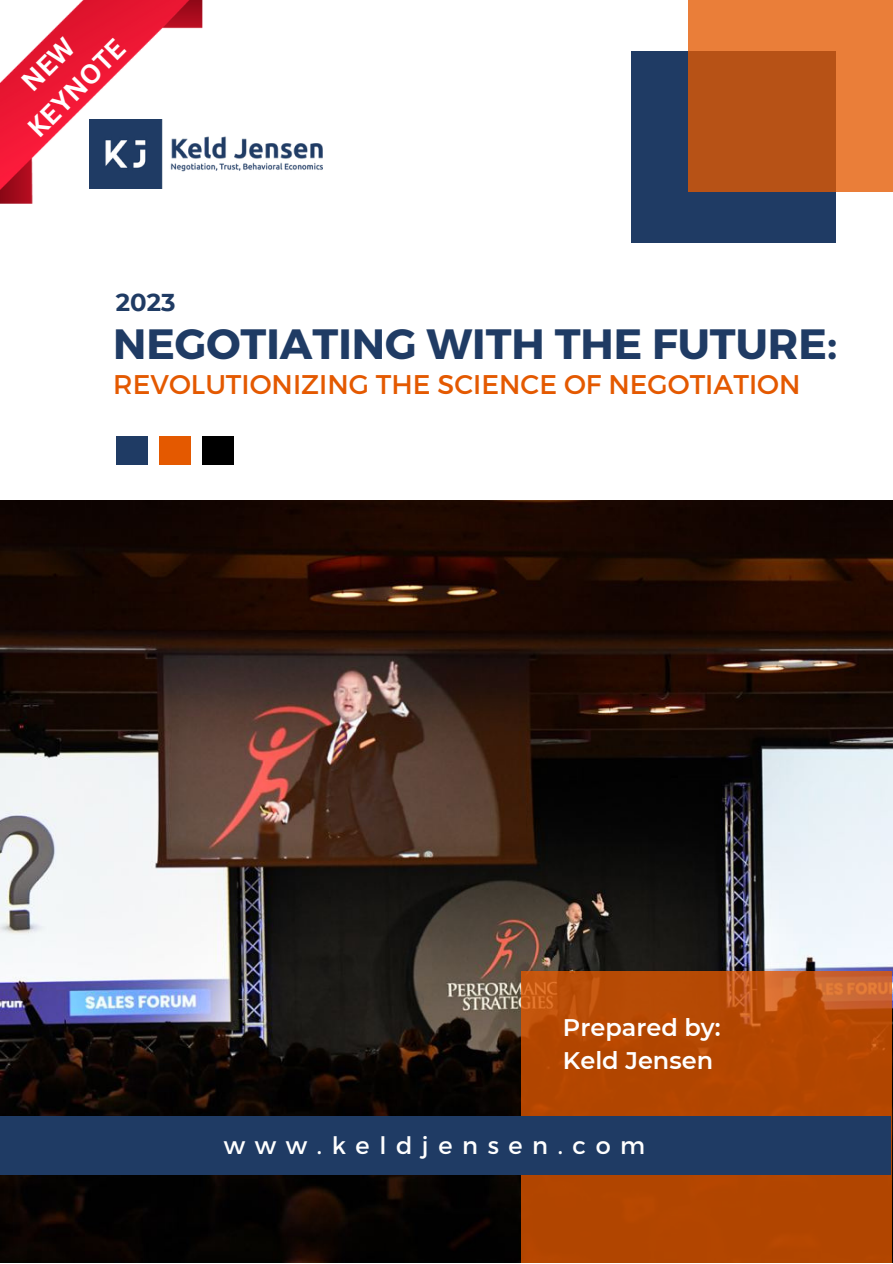
<style>
.page{position:relative;width:893px;height:1264px;background:#fff}
.page>*{position:absolute;margin:0;border:0;box-sizing:border-box;transform-origin:0 0}
.t1{font:700 42.3px "Montserrat";color:#1f3b64}
.t2{font:27px "Montserrat";color:#e45900}
.t3{font:700 26.7px/36.9px "Canva Sans";color:#fff;text-align:center}
.t4{font:700 24.3px "Montserrat";color:#1f3b64}
.t5{font:600 24px/32.5px "Montserrat";color:#fff}
.t6{font:24px "Montserrat";letter-spacing:.4em;color:#fff}
</style>
<div class="page">
<img style="left:0;top:500px;width:892px;height:762px">
<svg style="left:521px;top:971px;width:370px;height:291px;background:#b44804"></svg>
<div style="left:0;top:1115px;width:890px;height:59px;background:#1f3b64"></div>
<div style="left:116px;top:436px;width:32px;height:28px;background:#1f3b64"></div>
<div style="left:159px;top:436px;width:32px;height:28px;background:#e45900"></div>
<div style="left:202px;top:436px;width:32px;height:28px;background:#000"></div>
<img style="left:202px;top:136px;width:120px;height:35px">
<div style="left:630px;top:51px;width:205px;height:191px;background:#1f3b64"></div>
<svg style="left:688px;top:0;width:204px;height:191px;background:#ce6626"></svg>
<img style="left:0;top:0;width:202px;height:203px">
<p class="t3" style="left:-7px;top:93px;width:126px;rotate:-45deg">NEW<br>KEYNOTE</p>
<p class="t4" style="left:116px;top:287px;width:61px">2023</p>
<h1 class="t1" style="left:113px;top:316px;width:725px">NEGOTIATING WITH THE FUTURE:</h1>
<p class="t2" style="left:113px;top:367px;width:688px">REVOLUTIONIZING THE SCIENCE OF NEGOTIATION</p>
<p class="t5" style="left:563px;top:1011px;width:159px">Prepared by:<br>Keld Jensen</p>
<p class="t6" style="left:224px;top:1129px;width:423px">www.keldjensen.com</p>
</div>
